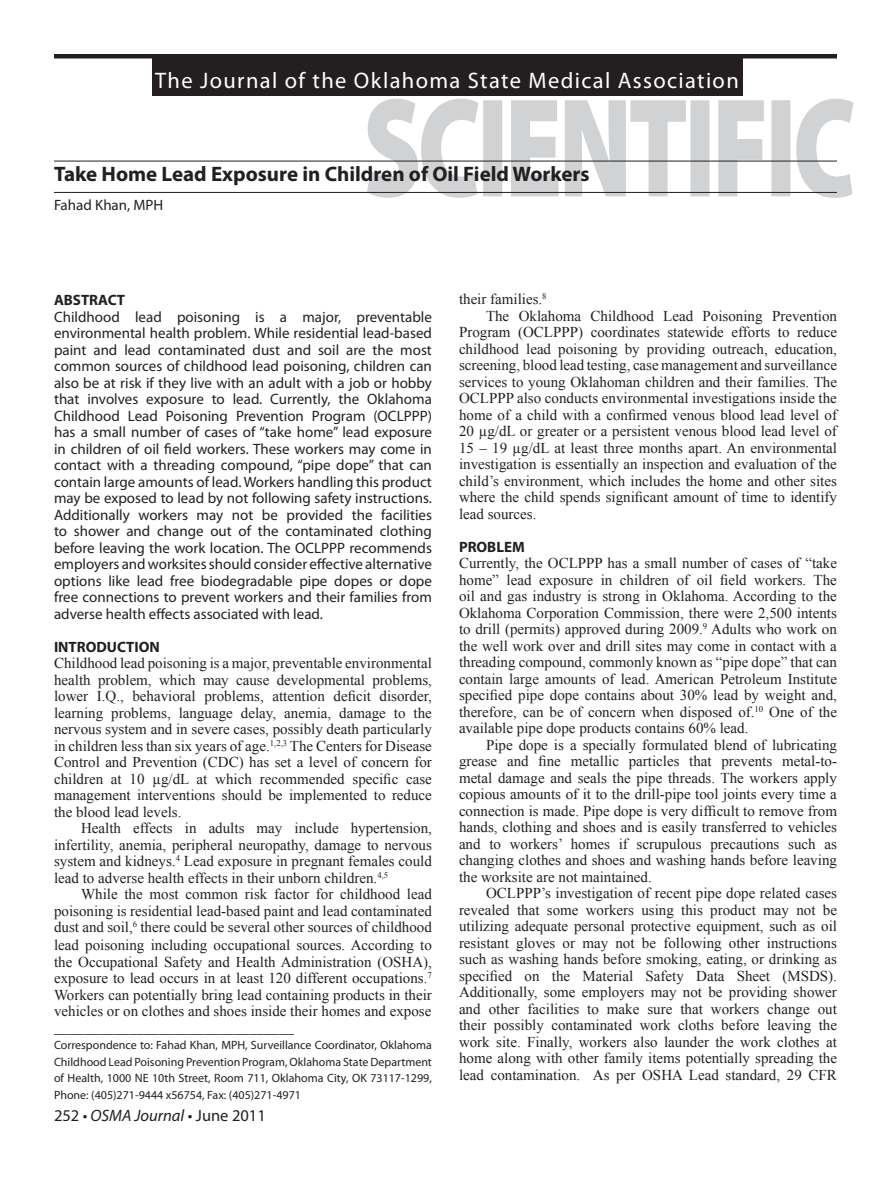
<style>
.page{position:relative;width:891px;height:1188px;background:#fff}
.page>*{position:absolute;margin:0;border:0;box-sizing:border-box;transform-origin:0 0}
.Head{font:22.5px "Myriad Pro";letter-spacing:.06em;color:#fff}
.Head_4{font:700 21px "Myriad Pro";color:#231f20}
.Body{font:16.5px "Myriad Pro";color:#231f20}
.Body-2{font:15px/16.5px "Times New Roman";color:#231f20;text-align:justify}
.Body-3{font:15px/16.5px "Myriad Pro";color:#231f20;text-align:justify}
.Body-4{font:700 15px "Myriad Pro";color:#231f20}
.Body-5{font:12px/16.5px "Myriad Pro";color:#231f20;text-align:justify}
.s1{font-style:italic}
</style>
<div class="page">
<svg style="left:367px;top:99px;width:487px;height:99px;fill:#d1d2d4"></svg>
<hr style="left:54px;top:54px;width:783px;height:4px;background:#231f20">
<div style="left:152px;top:54px;width:590px;height:41px;background:#231f20"></div>
<hr style="left:54px;top:161px;width:783px;height:1px;background:#231f20">
<hr style="left:54px;top:192px;width:783px;height:1px;background:#231f20">
<p class="Head" style="left:155px;top:67px;width:585px">The Journal of the Oklahoma State Medical Association</p>
<p class="Head_4" style="left:54px;top:161px;width:537px">Take Home Lead Exposure in Children of Oil Field Workers</p>
<p class="Body-3" style="left:54px;top:197px;width:111px">Fahad Khan, MPH</p>
<p class="Body-4" style="left:54px;top:290px;width:73px">ABSTRACT</p>
<p class="Body-3" style="left:54px;top:308px;width:379px">Childhood lead poisoning is a major, preventable environmental health problem. While residential lead-based paint and lead contaminated dust and soil are the most common sources of childhood lead poisoning, children can also be at risk if they live with an adult with a job or hobby that involves exposure to lead. Currently, the Oklahoma Childhood Lead Poisoning Prevention Program (OCLPPP) has a small number of cases of “take home” lead exposure in children of oil field workers. These workers may come in contact with a threading compound, “pipe dope” that can contain large amounts of lead. Workers handling this product may be exposed to lead by not following safety instructions.<br>Additionally workers may not be provided the facilities to shower and change out of the contaminated clothing before leaving the work location. The OCLPPP recommends employers and worksites should consider effective alternative options like lead free biodegradable pipe dopes or dope free connections to prevent workers and their families from adverse health effects associated with lead.</p>
<p class="Body-4" style="left:54px;top:637px;width:107px">INTRODUCTION</p>
<p class="Body-2" style="left:54px;top:655px;width:379px">Childhood lead poisoning is a major, preventable environmental health problem, which may cause developmental problems, lower I.Q., behavioral problems, attention deficit disorder, learning problems, language delay, anemia, damage to the nervous system and in severe cases, possibly death particularly in children less than six years of age.<sup>1,2,3</sup> The Centers for Disease Control and Prevention (CDC) has set a level of concern for children at 10 µg/dL at which recommended specific case management interventions should be implemented to reduce the blood lead levels.</p>
<p class="Body-2" style="left:54px;top:820px;width:379px;text-indent:27px">Health effects in adults may include hypertension, infertility, anemia, peripheral neuropathy, damage to nervous system and kidneys.<sup>4</sup> Lead exposure in pregnant females could lead to adverse health effects in their unborn children.<sup>4,5</sup></p>
<p class="Body-2" style="left:54px;top:886px;width:379px;text-indent:27px">While the most common risk factor for childhood lead poisoning is residential lead-based paint and lead contaminated dust and soil,<sup>6</sup> there could be several other sources of childhood</p>
<p class="Body-2" style="left:54px;top:937px;width:379px">lead poisoning including occupational sources. According to the Occupational Safety and Health Administration (OSHA), exposure to lead occurs in at least 120 different occupations.<sup>7<br></sup>Workers can potentially bring lead containing products in their vehicles or on clothes and shoes inside their homes and expose</p>
<p class="Body-3" style="left:54px;top:1019px;width:242px">________________________________</p>
<p class="Body-5" style="left:54px;top:1037px;width:379px">Correspondence to: Fahad Khan, MPH, Surveillance Coordinator, Oklahoma Childhood Lead Poisoning Prevention Program, Oklahoma State Department of Health, 1000 NE 10th Street, Room 711, Oklahoma City, OK 73117-1299, Phone: (405)271-9444 x56754, Fax: (405)271-4971</p>
<p class="Body" style="left:54px;top:1105px;width:213px">252 • <span class="s1">OSMA Journal</span> • June 2011</p>
<p class="Body-2" style="left:459px;top:291px;width:89px">their families.<sup>8</sup></p>
<p class="Body-2" style="left:459px;top:307px;width:380px;text-indent:27px">The Oklahoma Childhood Lead Poisoning Prevention Program (OCLPPP) coordinates statewide efforts to reduce childhood lead poisoning by providing outreach, education, screening, blood lead testing, case management and surveillance services to young Oklahoman children and their families. The OCLPPP also conducts environmental investigations inside the home of a child with a confirmed venous blood lead level of 20 µg/dL or greater or a persistent venous blood lead level of 15 – 19 µg/dL at least three months apart. An environmental investigation is essentially an inspection and evaluation of the child’s environment, which includes the home and other sites where the child spends significant amount of time to identify lead sources.</p>
<p class="Body-4" style="left:459px;top:537px;width:67px">PROBLEM</p>
<p class="Body-2" style="left:459px;top:555px;width:380px">Currently, the OCLPPP has a small number of cases of “take home” lead exposure in children of oil field workers. The oil and gas industry is strong in Oklahoma. According to the Oklahoma Corporation Commission, there were 2,500 intents to drill (permits) approved during 2009.<sup>9</sup> Adults who work on the well work over and drill sites may come in contact with a threading compound, commonly known as “pipe dope” that can contain large amounts of lead. American Petroleum Institute specified pipe dope contains about 30% lead by weight and, therefore, can be of concern when disposed of.<sup>10</sup> One of the available pipe dope products contains 60% lead.</p>
<p class="Body-2" style="left:459px;top:736px;width:380px;text-indent:27px">Pipe dope is a specially formulated blend of lubricating grease and fine metallic particles that prevents metal-to&shy;metal damage and seals the pipe threads. The workers apply copious amounts of it to the drill-pipe tool joints every time a connection is made. Pipe dope is very difficult to remove from hands, clothing and shoes and is easily transferred to vehicles and to workers’ homes if scrupulous precautions such as changing clothes and shoes and washing hands before leaving the worksite are not maintained.</p>
<p class="Body-2" style="left:459px;top:885px;width:380px;text-indent:27px">OCLPPP’s investigation of recent pipe dope related cases revealed that some workers using this product may not be utilizing adequate personal protective equipment, such as oil resistant gloves or may not be following other instructions such as washing hands before smoking, eating, or drinking as specified on the Material Safety Data Sheet (MSDS).<br>Additionally, some employers may not be providing shower and other facilities to make sure that workers change out their possibly contaminated work cloths before leaving the work site. Finally, workers also launder the work clothes at home along with other family items potentially spreading the lead contamination. As per OSHA Lead standard, 29 CFR</p>
</div>
